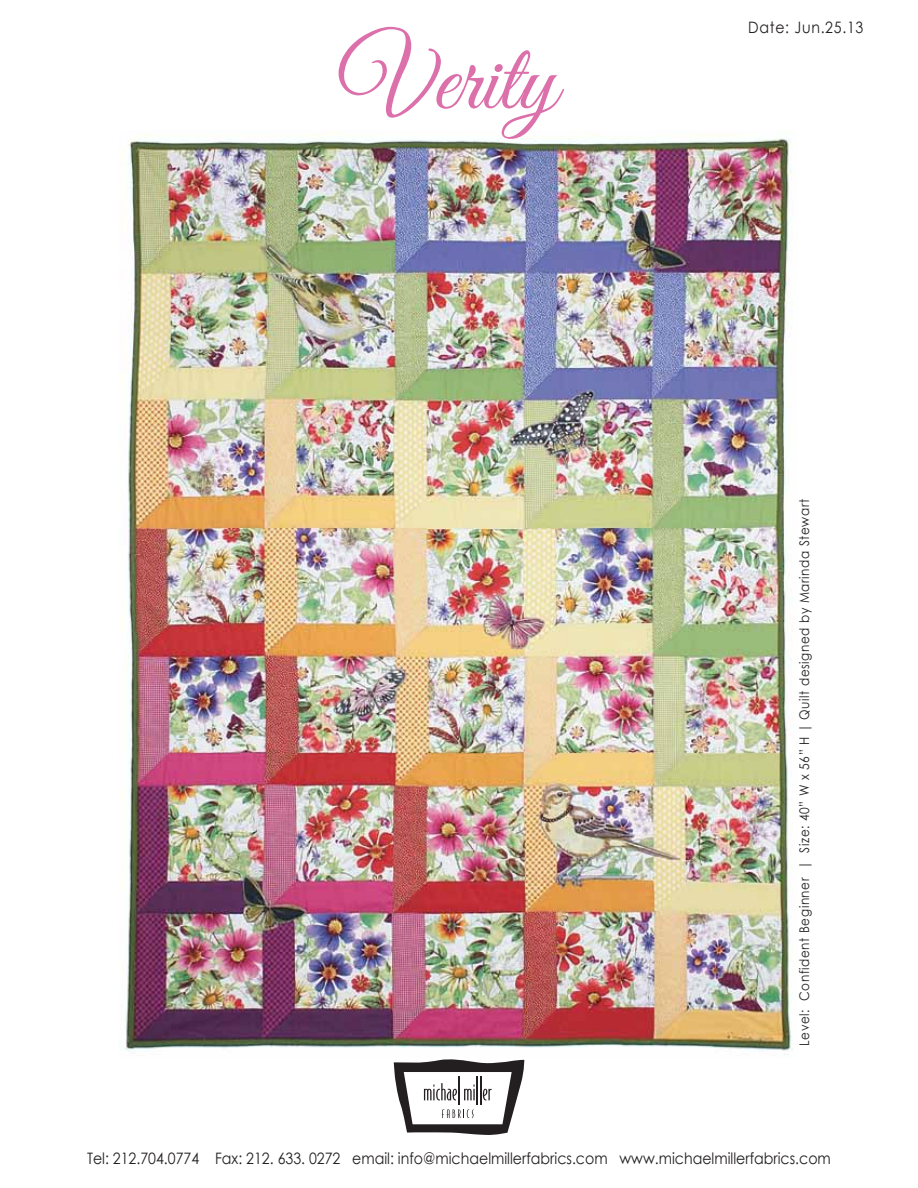
<style>
.page{position:relative;width:918px;height:1188px;background:#fff}
.page>*{position:absolute;margin:0;border:0;box-sizing:border-box;transform-origin:0 0}
.t1{font:96.45px "Great Vibes";color:#dc70ab}
.t2{font:15.75px "Century Gothic";color:#231f20;scale:.9 1}
.t3{font:15.75px "Century Gothic";letter-spacing:.05em;color:#231f20;scale:.9 1}
.t4{font:13.35px "Century Gothic";letter-spacing:.05em;color:#231f20;scale:.9 1}
</style>
<div class="page">
<img style="left:124px;top:138px;width:669px;height:917px">
<svg style="left:394px;top:1059px;width:131px;height:76px"></svg>
<h1 class="t1" style="left:339px;top:26px;width:219px">Verity</h1>
<p class="t3" style="left:748px;top:17px;width:129px">Date: Jun.25.13</p>
<p class="t4" style="left:795px;top:1046px;width:609px;rotate:-90deg">Level: Confident Beginner | Size: 40” W x 56” H | Quilt designed by Marinda Stewart</p>
<p class="t2" style="left:87px;top:1148px;width:828px">Tel: 212.704.0774 Fax: 212. 633. 0272 email: info@michaelmillerfabrics.com www.michaelmillerfabrics.com</p>
</div>
